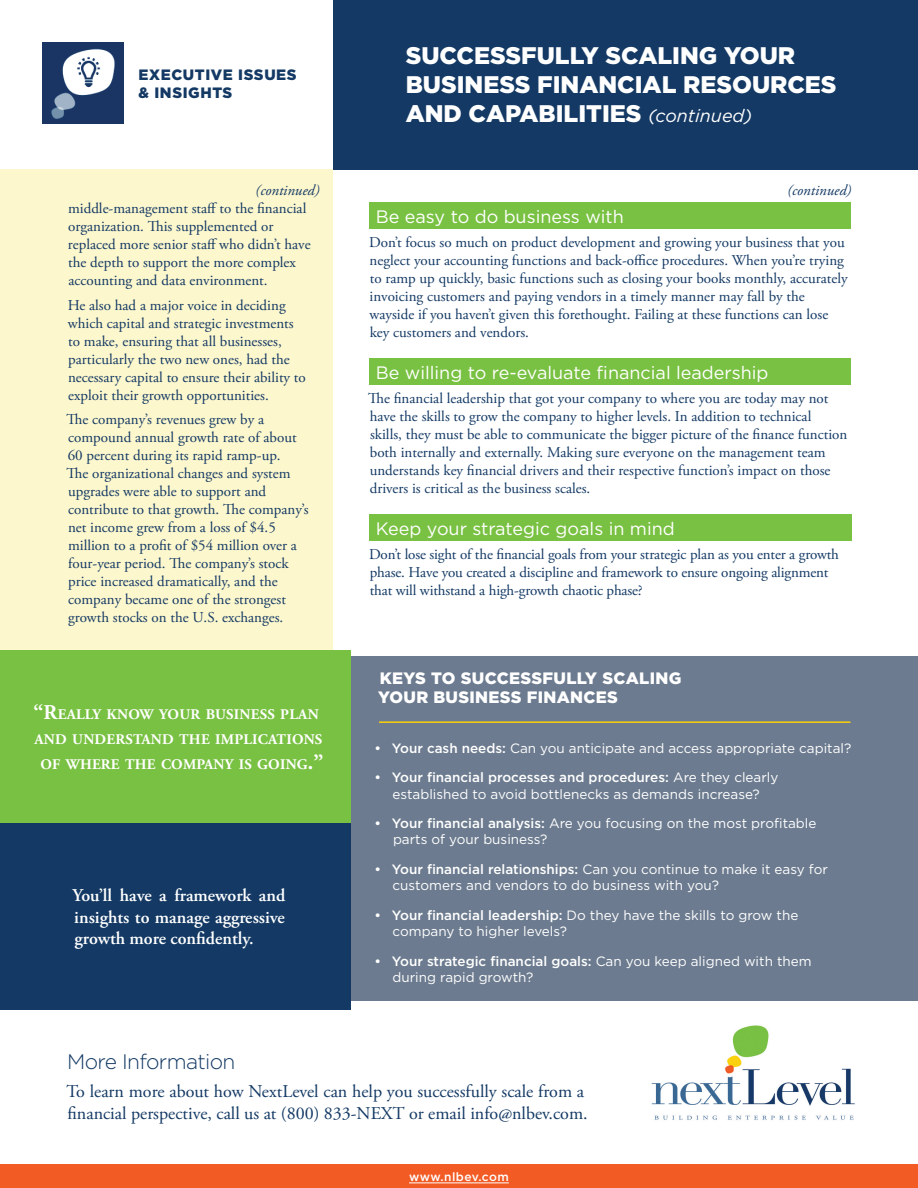
<style>
.page{position:relative;width:918px;height:1188px;background:#fff}
.page>*{position:absolute;margin:0;border:0;box-sizing:border-box;transform-origin:0 0}
.t1{font:900 24px/28.8px "Gotham";color:#fff}
.t2{font:300 21px "Gotham";letter-spacing:-.03em;color:#133964}
.t3{font:18px/21.6px "Adobe Garamond Pro";color:#133964}
.t4{font:18px "Gotham";color:#fff}
.t5{font:600 18px/21.6px "Adobe Garamond Pro";color:#fff;text-align:justify}
.t6{font:900 16.5px/19.8px "Gotham";letter-spacing:.02em;color:#fff}
.t7{font:15px/18px "Adobe Garamond Pro";color:#133964}
.t8{font:900 15px/18px "Gotham";letter-spacing:.04em;color:#133964}
.t9{font:italic 15px "Adobe Garamond Pro";color:#133964}
.t10{font:700 14.7px/25.2px "Adobe Garamond Pro";letter-spacing:.015em;color:#fff;text-align:center}
.t11{font:13.5px/16.2px "Gotham";color:#fff}
.t12{font:500 12px "Gotham";letter-spacing:.035em;color:#fff}
.s1{font-weight:400;font-style:italic;font-size:18px}
.s2{font-size:21px}
.s3{font-weight:500}
</style>
<div class="page">
<div style="left:0;top:169px;width:333px;height:705px;background:#fdf7cd"></div>
<img style="left:651px;top:1025px;width:204px;height:95px">
<div style="left:333px;top:0;width:585px;height:169px;background:#133964"></div>
<img style="left:42px;top:43px;width:82px;height:81px">
<div style="left:369px;top:202px;width:481px;height:27px;background:#79c142"></div>
<div style="left:369px;top:358px;width:481px;height:27px;background:#79c142"></div>
<div style="left:369px;top:514px;width:482px;height:27px;background:#79c142"></div>
<div style="left:333px;top:656px;width:585px;height:345px;background:#6c7b8f"></div>
<div style="left:0;top:823px;width:351px;height:187px;background:#133964"></div>
<div style="left:0;top:650px;width:351px;height:173px;background:#79c142"></div>
<hr style="left:379px;top:721px;width:471px;height:2px;background:#fcd00a">
<div style="left:0;top:1165px;width:918px;height:23px;background:#f25b24"></div>
<hr style="left:409px;top:1183px;width:100px;height:1px;background:#fff">
<p class="t8" style="left:139px;top:66px;width:160px">EXECUTIVE ISSUES &amp; INSIGHTS</p>
<h1 class="t1" style="left:406px;top:41px;width:432px">SUCCESSFULLY SCALING YOUR<br>BUSINESS FINANCIAL RESOURCES<br>AND CAPABILITIES <span class="s1">(continued)</span></h1>
<p class="t9" style="left:256px;top:181px;width:65px">(continued)</p>
<p class="t9" style="left:787px;top:181px;width:65px">(continued)</p>
<p class="t7" style="left:68px;top:200px;width:244px">middle-management staff to the financial organization. This supplemented or replaced more senior staff who didn’t have the depth to support the more complex accounting and data environment.</p>
<p class="t7" style="left:68px;top:296px;width:240px">He also had a major voice in deciding which capital and strategic investments to make, ensuring that all businesses, particularly the two new ones, had the necessary capital to ensure their ability to exploit their growth opportunities.</p>
<p class="t7" style="left:67px;top:411px;width:244px">The company’s revenues grew by a compound annual growth rate of about 60 percent during its rapid ramp-up.<br>The organizational changes and system upgrades were able to support and contribute to that growth. The company’s net income grew from a loss of $4.5 million to a profit of $54 million over a four-year period. The company’s stock price increased dramatically, and the company became one of the strongest growth stocks on the U.S. exchanges.</p>
<p class="t10" style="left:33px;top:702px;width:292px"><span class="s2">“R</span>EALLY KNOW YOUR BUSINESS PLAN<br>AND UNDERSTAND THE IMPLICATIONS<br>OF WHERE THE COMPANY IS GOING<span class="s2">.”</span></p>
<p class="t5" style="left:73px;top:885px;width:214px">You’ll have a framework and insights to manage aggressive growth more confidently.</p>
<p class="t4" style="left:376px;top:205px;width:250px">Be easy to do business with</p>
<p class="t7" style="left:369px;top:234px;width:480px">Don’t focus so much on product development and growing your business that you neglect your accounting functions and back-office procedures. When you’re trying to ramp up quickly, basic functions such as closing your books monthly, accurately invoicing customers and paying vendors in a timely manner may fall by the wayside if you haven’t given this forethought. Failing at these functions can lose key customers and vendors.</p>
<p class="t4" style="left:376px;top:361px;width:394px">Be willing to re-evaluate financial leadership</p>
<p class="t7" style="left:368px;top:390px;width:481px">The financial leadership that got your company to where you are today may not have the skills to grow the company to higher levels. In addition to technical<br>skills, they must be able to communicate the bigger picture of the finance function both internally and externally. Making sure everyone on the management team understands key financial drivers and their respective function’s impact on those drivers is critical as the business scales.</p>
<p class="t4" style="left:376px;top:517px;width:301px">Keep your strategic goals in mind</p>
<p class="t7" style="left:369px;top:546px;width:471px">Don’t lose sight of the financial goals from your strategic plan as you enter a growth phase. Have you created a discipline and framework to ensure ongoing alignment that will withstand a high-growth chaotic phase?</p>
<p class="t6" style="left:378px;top:668px;width:305px">KEYS TO SUCCESSFULLY SCALING<br>YOUR BUSINESS FINANCES</p>
<p class="t11" style="left:375px;top:739px;width:478px"><span class="s3">• Your cash needs:</span> Can you anticipate and access appropriate capital?</p>
<p class="t11" style="left:375px;top:769px;width:405px;text-align:center"><span class="s3">• Your financial processes and procedures:</span> Are they clearly established to avoid bottlenecks as demands increase?</p>
<p class="t11" style="left:393px;top:815px;width:425px;text-indent:-18px"><span class="s3">• Your financial analysis:</span> Are you focusing on the most profitable parts of your business?</p>
<p class="t11" style="left:393px;top:861px;width:437px;text-indent:-18px"><span class="s3">• Your financial relationships:</span> Can you continue to make it easy for customers and vendors to do business with you?</p>
<p class="t11" style="left:393px;top:907px;width:407px;text-indent:-18px"><span class="s3">• Your financial leadership:</span> Do they have the skills to grow the company to higher levels?</p>
<p class="t11" style="left:393px;top:953px;width:421px;text-indent:-18px"><span class="s3">• Your strategic financial goals:</span> Can you keep aligned with them during rapid growth?</p>
<h2 class="t2" style="left:67px;top:1048px;width:170px">More Information</h2>
<p class="t3" style="left:67px;top:1082px;width:523px">To learn more about how NextLevel can help you successfully scale from a financial perspective, call us at (800) 833-NEXT or email info@nlbev.com.</p>
<p class="t12" style="left:409px;top:1169px;width:101px">www.nlbev.com</p>
</div>
